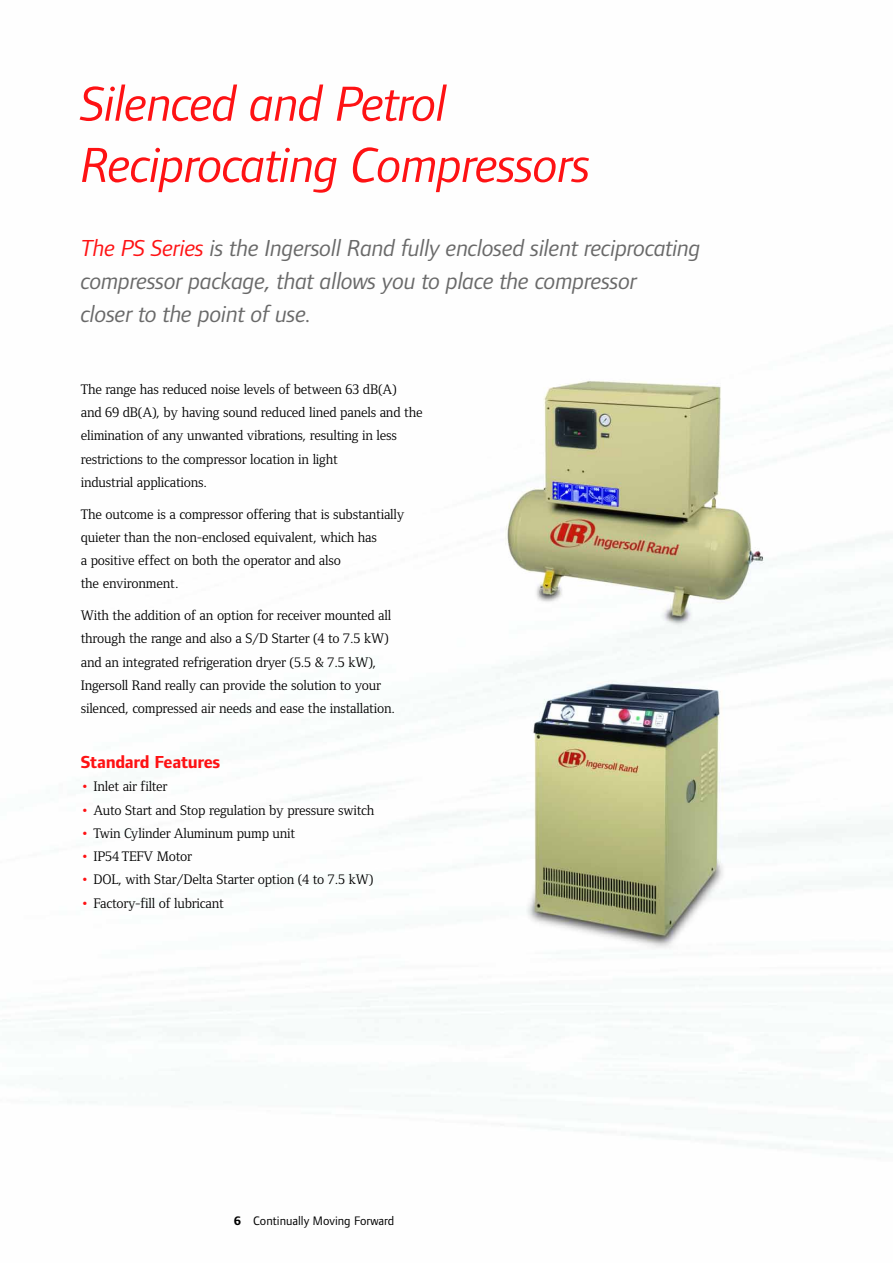
<style>
.page{position:relative;width:893px;height:1263px;background:#fff}
.page>*{position:absolute;margin:0;border:0;box-sizing:border-box;transform-origin:0 0}
.t1{font:italic 51px/61.2px "Foundry Form Sans";letter-spacing:-.02em;color:#fe1214}
.t2{font:italic 24px/33px "Foundry Form Sans";letter-spacing:-.015em;color:#696969}
.t3{font:700 18px "Foundry Form Sans";letter-spacing:-.015em;color:#fe1214}
.t4{font:14.25px/23.2px "Foundry Form Serif";letter-spacing:-.015em;color:#000}
.t5{font:12.75px "Foundry Form Sans";color:#000}
.s1{color:#fe1214}
.s2{font-weight:700;font-size:16.5px;color:#fe1214}
.s3{font-weight:700}
</style>
<div class="page">
<img style="left:3px;top:330px;width:890px;height:824px">
<h1 class="t1" style="left:81px;top:78px;width:512px">Silenced and Petrol<br>Reciprocating Compressors</h1>
<h2 class="t2" style="left:81px;top:234px;width:621px"><span class="s1">The PS Series</span> is the Ingersoll Rand fully enclosed silent reciprocating compressor package, that allows you to place the compressor<br>closer to the point of use.</h2>
<p class="t4" style="left:81px;top:379px;width:343px">The range has reduced noise levels of between 63 dB(A)<br>and 69 dB(A), by having sound reduced lined panels and the elimination of any unwanted vibrations, resulting in less restrictions to the compressor location in light<br>industrial applications.</p>
<p class="t4" style="left:81px;top:504px;width:325px">The outcome is a compressor offering that is substantially quieter than the non-enclosed equivalent, which has<br>a positive effect on both the operator and also<br>the environment.</p>
<p class="t4" style="left:81px;top:605px;width:316px">With the addition of an option for receiver mounted all through the range and also a S/D Starter (4 to 7.5 kW) and an integrated refrigeration dryer (5.5 &amp; 7.5 kW), Ingersoll Rand really can provide the solution to your silenced, compressed air needs and ease the installation.</p>
<p class="t3" style="left:81px;top:755px;width:141px">Standard Features</p>
<p class="t4" style="left:81px;top:776px;width:88px"><span class="s2">•</span> Inlet air filter</p>
<p class="t4" style="left:81px;top:800px;width:295px"><span class="s2">•</span> Auto Start and Stop regulation by pressure switch</p>
<p class="t4" style="left:81px;top:823px;width:216px"><span class="s2">•</span> Twin Cylinder Aluminum pump unit</p>
<p class="t4" style="left:81px;top:846px;width:113px"><span class="s2">•</span> IP54 TEFV Motor</p>
<p class="t4" style="left:81px;top:869px;width:294px"><span class="s2">•</span> DOL, with Star/Delta Starter option (4 to 7.5 kW)</p>
<p class="t4" style="left:81px;top:893px;width:145px"><span class="s2">•</span> Factory-fill of lubricant</p>
<p class="t5" style="left:234px;top:1216px;width:162px"><span class="s3">6</span> Continually Moving Forward</p>
</div>
